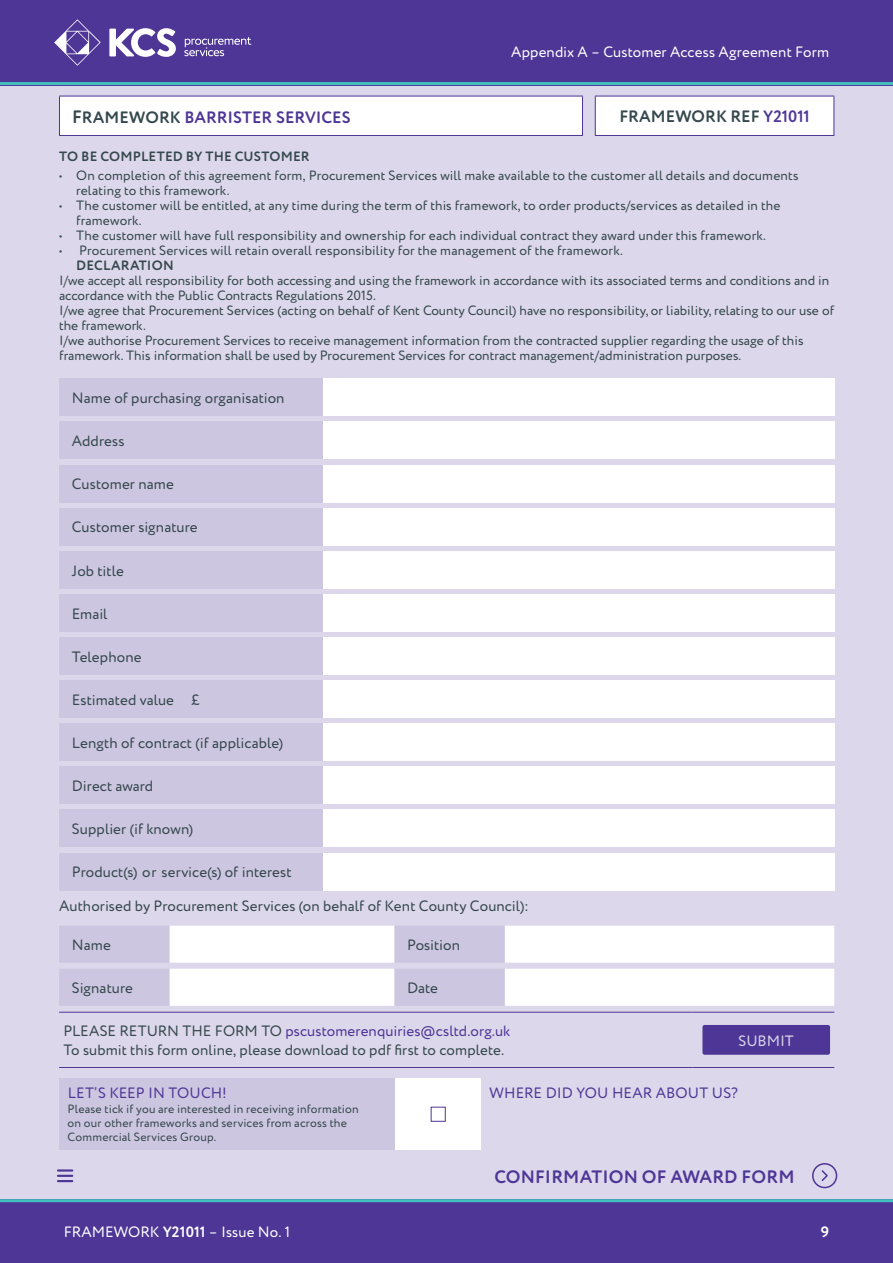
<style>
.page{position:relative;width:893px;height:1263px;background:#dcd7eb}
.page>*{position:absolute;margin:0;border:0;box-sizing:border-box;transform-origin:0 0}
.Sub_Heading{font:700 18px "Circe Rounded";letter-spacing:.01em;color:#4e3696}
.Body_text_10{font:700 16.5px "Circe Rounded";color:#4e3696}
.Body_text_10-2{font:700 16.5px "Circe Rounded";color:#35484d}
.Body_text_10-3{font:15px/19.5px "Circe Rounded";letter-spacing:.005em;color:#35484d}
.t1{font:15px "Circe Rounded";letter-spacing:.005em;color:#fff}
.Body_text_10-4{font:15px "Circe Rounded";letter-spacing:.005em;color:#4e3696}
.Body_text_10-5{font:15px "Circe Rounded";letter-spacing:-.01em;color:#dcd7eb}
.t2{font:700 15px "Circe Rounded";color:#fff}
.Sub_Heading-2{font:13.5px/15px "Circe Rounded";color:#35484d}
.Intro{font:700 13.5px "Circe Rounded";letter-spacing:.01em;color:#35484d}
.Body_text_10-6{font:12px/14.4px "Circe Rounded";letter-spacing:.015em;color:#35484d}
.s1{font-size:18px;color:#35484d}
.s2{color:#35484d}
.s3{color:#4e3696}
.s4{font-weight:700}
</style>
<div class="page">
<div style="left:0;top:1199px;width:893px;height:64px;background:#4e3696"></div>
<hr style="left:0;top:1199px;width:893px;height:3px;background:#42c0bd">
<div style="left:0;top:0;width:893px;height:85px;background:#4e3696"></div>
<svg style="left:184px;top:37px;width:67px;height:19px"></svg>
<svg style="left:109px;top:28px;width:67px;height:29px"></svg>
<svg style="left:54px;top:19px;width:47px;height:47px"></svg>
<hr style="left:0;top:82px;width:893px;height:3px;background:#42c0bd">
<div style="left:60px;top:96px;width:773px;height:39px;background:#fff"></div>
<hr style="left:59px;top:96px;width:1px;height:39px;background:#4e3696">
<hr style="left:59px;top:96px;width:524px;height:1px;background:#4e3696">
<hr style="left:59px;top:135px;width:524px;height:1px;background:#4e3696">
<hr style="left:582px;top:96px;width:1px;height:39px;background:#4e3696">
<hr style="left:595px;top:96px;width:1px;height:39px;background:#4e3696">
<hr style="left:595px;top:96px;width:239px;height:1px;background:#4e3696">
<hr style="left:833px;top:96px;width:1px;height:39px;background:#4e3696">
<hr style="left:595px;top:135px;width:239px;height:1px;background:#4e3696">
<div style="left:59px;top:379px;width:264px;height:37px;background:#cdc6e1"></div>
<div style="left:323px;top:379px;width:511px;height:37px;background:#fff"></div>
<div style="left:59px;top:422px;width:264px;height:37px;background:#cdc6e1"></div>
<div style="left:323px;top:422px;width:511px;height:37px;background:#fff"></div>
<div style="left:59px;top:465px;width:264px;height:37px;background:#cdc6e1"></div>
<div style="left:323px;top:465px;width:511px;height:37px;background:#fff"></div>
<div style="left:59px;top:508px;width:264px;height:37px;background:#cdc6e1"></div>
<div style="left:323px;top:508px;width:511px;height:37px;background:#fff"></div>
<div style="left:59px;top:551px;width:264px;height:37px;background:#cdc6e1"></div>
<div style="left:323px;top:551px;width:511px;height:37px;background:#fff"></div>
<div style="left:59px;top:594px;width:264px;height:37px;background:#cdc6e1"></div>
<div style="left:323px;top:594px;width:511px;height:37px;background:#fff"></div>
<div style="left:59px;top:637px;width:264px;height:37px;background:#cdc6e1"></div>
<div style="left:323px;top:637px;width:511px;height:37px;background:#fff"></div>
<div style="left:59px;top:680px;width:264px;height:38px;background:#cdc6e1"></div>
<div style="left:323px;top:680px;width:511px;height:38px;background:#fff"></div>
<div style="left:59px;top:724px;width:264px;height:37px;background:#cdc6e1"></div>
<div style="left:323px;top:724px;width:511px;height:37px;background:#fff"></div>
<div style="left:59px;top:767px;width:264px;height:37px;background:#cdc6e1"></div>
<div style="left:323px;top:767px;width:511px;height:37px;background:#fff"></div>
<div style="left:59px;top:810px;width:264px;height:37px;background:#cdc6e1"></div>
<div style="left:323px;top:810px;width:511px;height:37px;background:#fff"></div>
<div style="left:59px;top:853px;width:264px;height:37px;background:#cdc6e1"></div>
<div style="left:323px;top:853px;width:511px;height:37px;background:#fff"></div>
<svg style="left:59px;top:925px;width:775px;height:38px;background:#f0eef6"></svg>
<svg style="left:59px;top:969px;width:775px;height:37px;background:#f0eef6"></svg>
<hr style="left:59px;top:1012px;width:634px;height:1px;background:#4e3696">
<hr style="left:59px;top:1067px;width:634px;height:1px;background:#4e3696">
<hr style="left:693px;top:1012px;width:141px;height:1px;background:#4e3696">
<hr style="left:693px;top:1067px;width:141px;height:1px;background:#4e3696">
<div style="left:702px;top:1025px;width:128px;height:30px;background:#4e3696;border-radius:2px"></div>
<div style="left:59px;top:1078px;width:337px;height:72px;background:#cdc6e1"></div>
<div style="left:396px;top:1078px;width:85px;height:72px;background:#fff"></div>
<div style="left:812px;top:1163px;width:25px;height:25px;border:2px solid #4e3696;border-radius:50%"></div>
<svg style="left:821px;top:1170px;width:7px;height:11px"></svg>
<svg style="left:57px;top:1169px;width:16px;height:13px"></svg>
<div style="left:431px;top:1107px;width:15px;height:15px;background:#fff;border:1px solid #4e3696"></div>
<p class="t1" style="left:511px;top:43px;width:319px">Appendix A – Customer Access Agreement Form</p>
<p class="Body_text_10" style="left:72px;top:107px;width:280px"><span class="s1">F</span><span class="s2">RAMEWORK</span> BARRISTER SERVICES</p>
<p class="Body_text_10-2" style="left:619px;top:106px;width:192px">FRAMEWORK REF <span class="s3">Y21011</span></p>
<p class="Intro" style="left:59px;top:148px;width:252px">TO BE COMPLETED BY THE CUSTOMER</p>
<p class="Sub_Heading-2" style="left:76px;top:169px;width:724px;text-indent:-17px">• On completion of this agreement form, Procurement Services will make available to the customer all details and documents relating to this framework.</p>
<p class="Sub_Heading-2" style="left:76px;top:199px;width:706px;text-indent:-17px">• The customer will be entitled, at any time during the term of this framework, to order products/services as detailed in the framework.</p>
<p class="Sub_Heading-2" style="left:59px;top:229px;width:708px">• The customer will have full responsibility and ownership for each individual contract they award under this framework.</p>
<p class="Sub_Heading-2" style="left:76px;top:244px;width:548px;text-indent:-17px">• Procurement Services will retain overall responsibility for the management of the framework.<br><span class="s4">DECLARATION</span></p>
<p class="Sub_Heading-2" style="left:59px;top:274px;width:772px">I/we accept all responsibility for both accessing and using the framework in accordance with its associated terms and conditions and in accordance with the Public Contracts Regulations 2015.</p>
<p class="Sub_Heading-2" style="left:59px;top:304px;width:777px">I/we agree that Procurement Services (acting on behalf of Kent County Council) have no responsibility, or liability, relating to our use of the framework.</p>
<p class="Sub_Heading-2" style="left:59px;top:334px;width:746px">I/we authorise Procurement Services to receive management information from the contracted supplier regarding the usage of this framework. This information shall be used by Procurement Services for contract management/administration purposes.</p>
<p class="Body_text_10-3" style="left:72px;top:389px;width:214px">Name of purchasing organisation</p>
<p class="Body_text_10-3" style="left:72px;top:432px;width:54px">Address</p>
<p class="Body_text_10-3" style="left:72px;top:475px;width:104px">Customer name</p>
<p class="Body_text_10-3" style="left:72px;top:518px;width:127px">Customer signature</p>
<p class="Body_text_10-3" style="left:72px;top:561px;width:54px">Job title</p>
<p class="Body_text_10-3" style="left:72px;top:604px;width:37px">Email</p>
<p class="Body_text_10-3" style="left:72px;top:647px;width:71px">Telephone</p>
<p class="Body_text_10-3" style="left:72px;top:691px;width:129px">Estimated value £</p>
<p class="Body_text_10-3" style="left:72px;top:734px;width:213px">Length of contract (if applicable)</p>
<p class="Body_text_10-3" style="left:72px;top:777px;width:83px">Direct award</p>
<p class="Body_text_10-3" style="left:72px;top:820px;width:123px">Supplier (if known)</p>
<p class="Body_text_10-3" style="left:72px;top:863px;width:221px">Product(s) or service(s) of interest</p>
<p class="Body_text_10-3" style="left:59px;top:897px;width:471px">Authorised by Procurement Services (on behalf of Kent County Council):</p>
<p class="Body_text_10-3" style="left:72px;top:936px;width:41px">Name</p>
<p class="Body_text_10-3" style="left:407px;top:936px;width:54px">Position</p>
<p class="Body_text_10-3" style="left:72px;top:979px;width:63px">Signature</p>
<p class="Body_text_10-3" style="left:407px;top:979px;width:33px">Date</p>
<p class="Body_text_10-3" style="left:63px;top:1021px;width:448px">PLEASE RETURN THE FORM TO <span class="s3">pscustomerenquiries@csltd.org.uk<br></span>To submit this form online, please download to pdf first to complete.</p>
<p class="Body_text_10-5" style="left:739px;top:1032px;width:57px">SUBMIT</p>
<p class="Body_text_10-4" style="left:68px;top:1084px;width:161px">LET’S KEEP IN TOUCH!</p>
<p class="Body_text_10-6" style="left:68px;top:1102px;width:293px">Please tick if you are interested in receiving information on our other frameworks and services from across the<br>Commercial Services Group.</p>
<p class="Body_text_10-4" style="left:489px;top:1084px;width:250px">WHERE DID YOU HEAR ABOUT US?</p>
<p class="Sub_Heading" style="left:494px;top:1166px;width:302px">CONFIRMATION OF AWARD FORM</p>
<p class="t1" style="left:64px;top:1223px;width:228px">FRAMEWORK <span class="s4">Y21011</span> – Issue No. 1</p>
<p class="t2" style="left:821px;top:1223px;width:10px">9</p>
</div>
